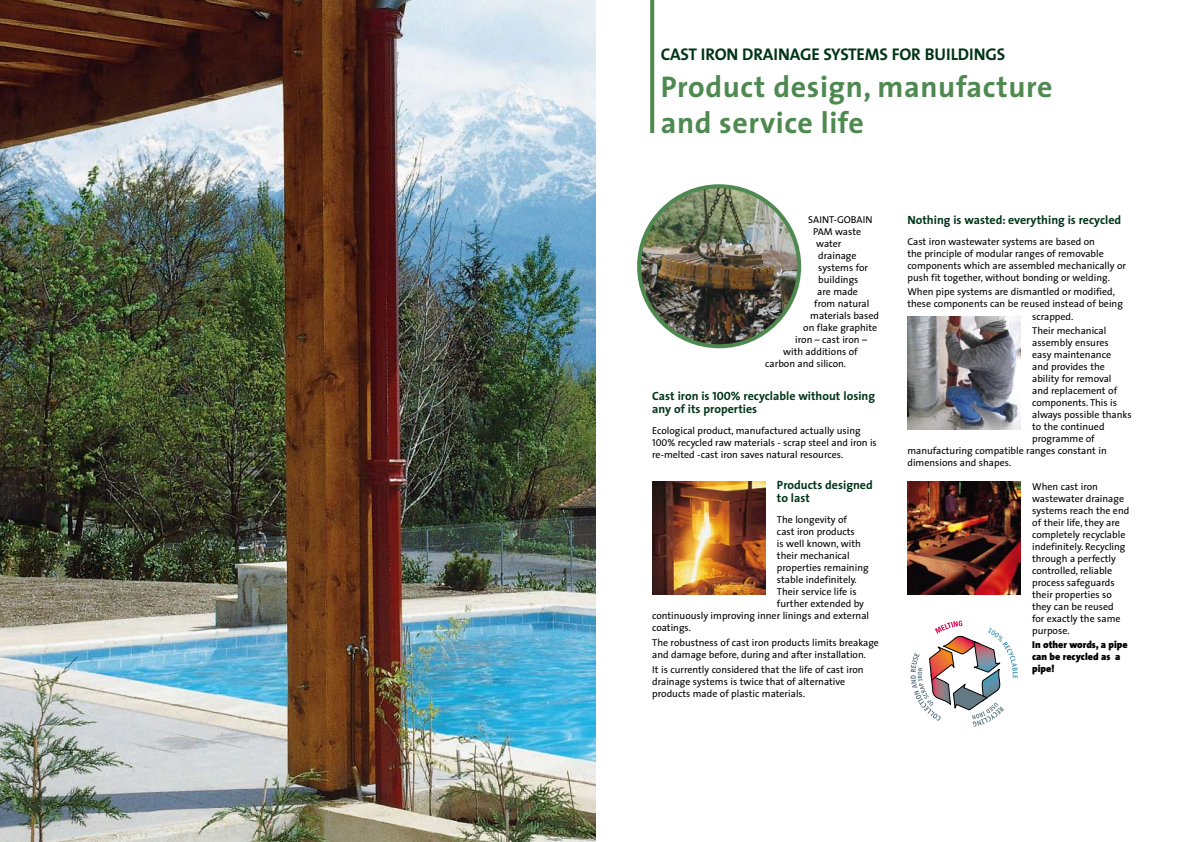
<style>
.page{position:relative;width:1191px;height:842px;background:#fff}
.page>*{position:absolute;margin:0;border:0;box-sizing:border-box;transform-origin:0 0}
.t1{font:700 30px/36px "The Sans";letter-spacing:.02em;color:#4e8950}
.t2{font:700 17px "The Sans";letter-spacing:-.01em;color:#003518}
.t3{font:700 12px/13px "The Sans";color:#003518}
.t4{font:10px/12px "The Sans";color:#000}
.t5{font:900 10px/12px "The Sans";color:#000}
.s1{font-family:"The Sans Bold Caps";font-weight:400}
.s2{font-family:"The Sans Caps"}
</style>
<div class="page">
<img style="left:0;top:0;width:595px;height:842px">
<img style="left:639px;top:186px;width:160px;height:160px;border-radius:80px">
<div style="left:637px;top:184px;width:164px;height:164px;border:4px solid #4e8950;border-radius:50%"></div>
<svg style="left:910px;top:620px;width:108px;height:107px"></svg>
<img style="left:907px;top:316px;width:113px;height:113px">
<img style="left:907px;top:481px;width:113px;height:113px">
<img style="left:652px;top:481px;width:113px;height:113px">
<svg style="left:650px;top:0;width:4px;height:133px"></svg>
<h2 class="t2" style="left:660px;top:40px;width:20px">Cast</h2>
<h2 class="t2" style="left:700px;top:40px;width:73px">iron drainage</h2>
<h2 class="t2" style="left:823px;top:40px;width:28px">systems</h2>
<h2 class="t2" style="left:892px;top:40px;width:77px">for buildings</h2>
<h1 class="t1" style="left:660px;top:68px;width:393px">Product design, manufacture and service life</h1>
<p class="t4" style="left:808px;top:213px;width:66px">SAINT-GOBAIN</p>
<p class="t4" style="left:813px;top:225px;width:49px">PAM waste</p>
<p class="t4" style="left:816px;top:237px;width:27px">water</p>
<p class="t4" style="left:818px;top:249px;width:40px">drainage</p>
<p class="t4" style="left:818px;top:261px;width:51px">systems for</p>
<p class="t4" style="left:818px;top:273px;width:42px">buildings</p>
<p class="t4" style="left:817px;top:285px;width:42px">are made</p>
<p class="t4" style="left:814px;top:297px;width:57px">from natural</p>
<p class="t4" style="left:810px;top:309px;width:70px">materials based</p>
<p class="t4" style="left:803px;top:321px;width:75px">on flake graphite</p>
<p class="t4" style="left:795px;top:333px;width:73px">iron – cast iron –</p>
<p class="t4" style="left:783px;top:345px;width:76px">with additions of</p>
<p class="t4" style="left:765px;top:357px;width:82px">carbon and silicon.</p>
<p class="t3" style="left:652px;top:389px;width:224px">Cast iron is <span class="s1">100</span>% recyclable without losing any of its properties</p>
<p class="t4" style="left:652px;top:424px;width:226px">Ecological product, manufactured actually using<br><span class="s2">100</span>% recycled raw materials - scrap steel and iron is re-melted -cast iron saves natural resources.</p>
<p class="t3" style="left:777px;top:479px;width:97px">Products designed to last</p>
<p class="t4" style="left:777px;top:513px;width:72px">The longevity of</p>
<p class="t4" style="left:777px;top:525px;width:79px">cast iron products</p>
<p class="t4" style="left:777px;top:537px;width:85px">is well known, with</p>
<p class="t4" style="left:777px;top:549px;width:74px">their mechanical</p>
<p class="t4" style="left:777px;top:561px;width:93px">properties remaining</p>
<p class="t4" style="left:777px;top:573px;width:81px">stable indefinitely.</p>
<p class="t4" style="left:777px;top:585px;width:81px">Their service life is</p>
<p class="t4" style="left:777px;top:597px;width:89px">further extended by</p>
<p class="t4" style="left:652px;top:609px;width:218px">continuously improving inner linings and external</p>
<p class="t4" style="left:652px;top:621px;width:40px">coatings.</p>
<p class="t4" style="left:652px;top:636px;width:228px">The robustness of cast iron products limits breakage and damage before, during and after installation.</p>
<p class="t4" style="left:652px;top:663px;width:213px">It is currently considered that the life of cast iron drainage systems is twice that of alternative products made of plastic materials.</p>
<p class="t3" style="left:907px;top:213px;width:215px">Nothing is wasted: everything is recycled</p>
<p class="t4" style="left:907px;top:235px;width:220px">Cast iron wastewater systems are based on<br>the principle of modular ranges of removable components which are assembled mechanically or push fit together, without bonding or welding.</p>
<p class="t4" style="left:907px;top:286px;width:209px">When pipe systems are dismantled or modified,</p>
<p class="t4" style="left:907px;top:298px;width:217px">these components can be reused instead of being</p>
<p class="t4" style="left:1032px;top:310px;width:43px">scrapped.</p>
<p class="t4" style="left:1032px;top:325px;width:76px">Their mechanical</p>
<p class="t4" style="left:1032px;top:337px;width:78px">assembly ensures</p>
<p class="t4" style="left:1032px;top:349px;width:80px">easy maintenance</p>
<p class="t4" style="left:1032px;top:361px;width:74px">and provides the</p>
<p class="t4" style="left:1032px;top:373px;width:81px">ability for removal</p>
<p class="t4" style="left:1032px;top:385px;width:86px">and replacement of</p>
<p class="t4" style="left:1032px;top:397px;width:86px">components. This is</p>
<p class="t4" style="left:1032px;top:409px;width:101px">always possible thanks</p>
<p class="t4" style="left:1032px;top:421px;width:74px">to the continued</p>
<p class="t4" style="left:1032px;top:433px;width:64px">programme of</p>
<p class="t4" style="left:907px;top:445px;width:201px">manufacturing compatible ranges constant in</p>
<p class="t4" style="left:907px;top:457px;width:105px">dimensions and shapes.</p>
<p class="t4" style="left:1032px;top:480px;width:99px">When cast iron wastewater drainage systems reach the end of their life, they are completely recyclable indefinitely. Recycling through a perfectly controlled, reliable process safeguards their properties so they can be reused<br>for exactly the same purpose.</p>
<p class="t5" style="left:1032px;top:639px;width:97px">In other words, a pipe can be recycled as a pipe!</p>
</div>
